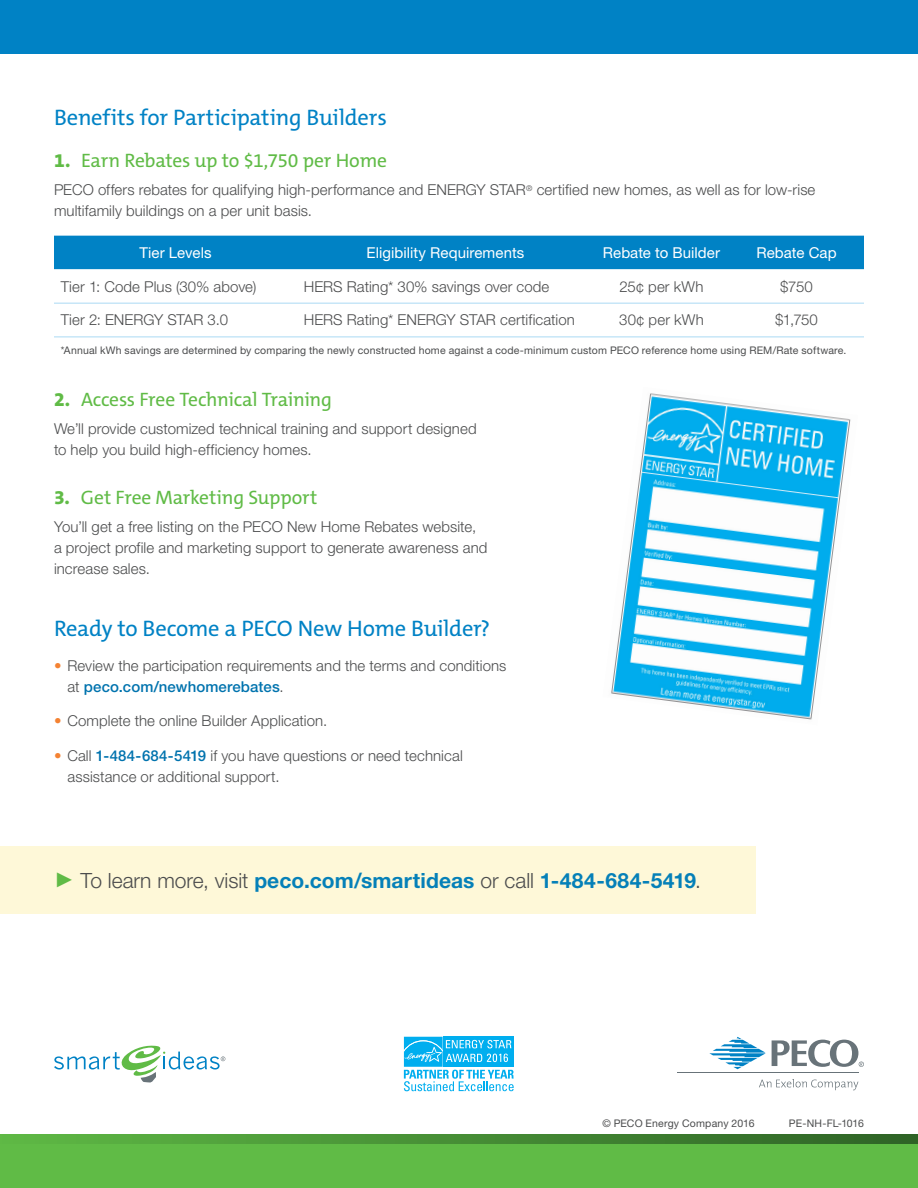
<style>
.page{position:relative;width:918px;height:1188px;background:#fff}
.page>*{position:absolute;margin:0;border:0;box-sizing:border-box;transform-origin:0 0}
.Subhead{font:22.5px "The Mix C5";letter-spacing:-.01em;color:#0082c5}
.body{font:700 21px "Helvetica Neue LT Std";letter-spacing:.005em;color:#0580b8}
.Subhead_2{font:19.5px "The Mix C5";letter-spacing:-.015em;color:#60bb46}
.body-2{font:300 15px/21px "Helvetica Neue LT Std";letter-spacing:.005em;color:#4b4c4d}
.table_body{font:300 15px "Helvetica Neue LT Std";letter-spacing:.005em;color:#4b4c4d}
.table_header{font:15px "Helvetica Neue LT Std";letter-spacing:.005em;color:#fff}
.disclaimer{font:10.5px "Helvetica Neue LT Std";letter-spacing:.015em;color:#4b4c4d}
.disclaimer-2{font:10.5px "Helvetica Neue LT Std";letter-spacing:-.005em;color:#4b4c4d}
.s1{font-weight:800}
.s2{color:#f48232}
.s3{font-weight:500;color:#0073ae}
.s4{font-family:"Arial";font-weight:400;color:#60bb46}
.s5{font-weight:300;color:#4b4c4d}
</style>
<div class="page">
<div style="left:54px;top:236px;width:810px;height:33px;background:#0082c5"></div>
<svg style="left:54px;top:269px;width:810px;height:68px"></svg>
<hr style="left:54px;top:303px;width:243px;height:1px;background:#aadaf4">
<hr style="left:297px;top:303px;width:297px;height:1px;background:#aadaf4">
<hr style="left:594px;top:303px;width:135px;height:1px;background:#aadaf4">
<hr style="left:729px;top:303px;width:135px;height:1px;background:#aadaf4">
<hr style="left:54px;top:337px;width:243px;height:1px;background:#aadaf4">
<hr style="left:297px;top:337px;width:297px;height:1px;background:#aadaf4">
<hr style="left:594px;top:337px;width:135px;height:1px;background:#aadaf4">
<hr style="left:729px;top:337px;width:135px;height:1px;background:#aadaf4">
<div style="left:0;top:1134px;width:918px;height:54px;background:#60bb46"></div>
<svg style="left:87px;top:1134px;width:831px;height:9px;background:#448933"></svg>
<div style="left:0;top:0;width:918px;height:54px;background:#0082c5"></div>
<svg style="left:709px;top:1037px;width:57px;height:32px"></svg>
<hr style="left:677px;top:1072px;width:181px;height:1px;background:#687379">
<svg style="left:759px;top:1079px;width:99px;height:11px"></svg>
<svg style="left:772px;top:1040px;width:92px;height:27px"></svg>
<svg style="left:54px;top:1045px;width:171px;height:38px"></svg>
<svg style="left:403px;top:1036px;width:111px;height:55px"></svg>
<div style="left:0;top:847px;width:756px;height:67px;background:#fef8d8"></div>
<img style="left:611px;top:393px;width:240px;height:327px">
<p class="Subhead" style="left:54px;top:103px;width:334px">Benefits for Participating Builders</p>
<p class="Subhead_2" style="left:54px;top:148px;width:335px"><span class="s1">1.</span> Earn Rebates up to $1,750 per Home</p>
<p class="body-2" style="left:54px;top:179px;width:763px">PECO offers rebates for qualifying high-performance and ENERGY STAR<sup>®</sup> certified new homes, as well as for low-rise multifamily buildings on a per unit basis.</p>
<p class="table_header" style="left:139px;top:244px;width:74px">Tier Levels</p>
<p class="table_header" style="left:367px;top:244px;width:159px">Eligibility Requirements</p>
<p class="table_header" style="left:603px;top:244px;width:119px">Rebate to Builder</p>
<p class="table_header" style="left:756px;top:244px;width:82px">Rebate Cap</p>
<p class="table_body" style="left:61px;top:277px;width:197px">Tier 1: Code Plus (30% above)</p>
<p class="table_body" style="left:304px;top:277px;width:247px">HERS Rating* 30% savings over code</p>
<p class="table_body" style="left:620px;top:277px;width:85px">25¢ per kWh</p>
<p class="table_body" style="left:780px;top:277px;width:34px">$750</p>
<p class="table_body" style="left:61px;top:311px;width:169px">Tier 2: ENERGY STAR 3.0</p>
<p class="table_body" style="left:304px;top:311px;width:273px">HERS Rating* ENERGY STAR certification</p>
<p class="table_body" style="left:619px;top:311px;width:86px">30¢ per kWh</p>
<p class="table_body" style="left:775px;top:311px;width:44px">$1,750</p>
<p class="disclaimer" style="left:61px;top:344px;width:787px">*Annual kWh savings are determined by comparing the newly constructed home against a code-minimum custom PECO reference home using REM/Rate software.</p>
<p class="Subhead_2" style="left:54px;top:387px;width:280px"><span class="s1">2.</span> Access Free Technical Training</p>
<p class="body-2" style="left:54px;top:418px;width:424px">We’ll provide customized technical training and support designed to help you build high-efficiency homes.</p>
<p class="Subhead_2" style="left:54px;top:485px;width:265px"><span class="s1">3.</span> Get Free Marketing Support</p>
<p class="body-2" style="left:54px;top:516px;width:435px">You’ll get a free listing on the PECO New Home Rebates website, a project profile and marketing support to generate awareness and increase sales.</p>
<p class="Subhead" style="left:54px;top:614px;width:438px">Ready to Become a PECO New Home Builder?</p>
<p class="body-2" style="left:68px;top:655px;width:441px;text-indent:-14px"><span class="s2">•</span> Review the participation requirements and the terms and conditions at <span class="s3">peco.com/newhomerebates</span>.</p>
<p class="body-2" style="left:54px;top:710px;width:275px"><span class="s2">•</span> Complete the online Builder Application.</p>
<p class="body-2" style="left:68px;top:745px;width:397px;text-indent:-14px"><span class="s2">•</span> Call <span class="s3">1-484-684-5419</span> if you have questions or need technical assistance or additional support.</p>
<p class="body" style="left:54px;top:868px;width:649px"><span class="s4">►</span> <span class="s5">To learn more, visit</span> peco.com/smartideas <span class="s5">or call</span> 1-484-684-5419<span class="s5">.</span></p>
<p class="disclaimer" style="left:602px;top:1117px;width:154px">© PECO Energy Company 2016</p>
<p class="disclaimer-2" style="left:789px;top:1117px;width:77px">PE-NH-FL-1016</p>
</div>
